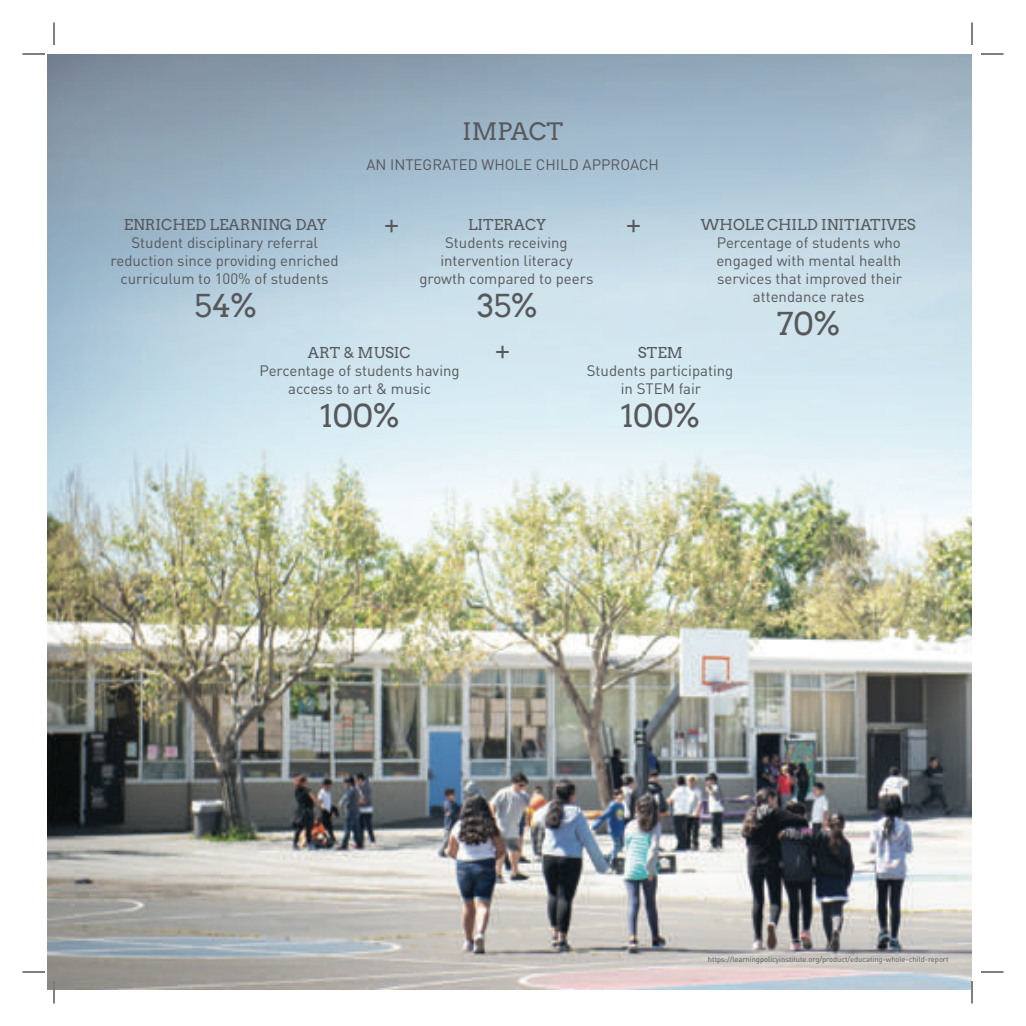
<style>
.page{position:relative;width:1026px;height:1026px;background:#fff}
.page>*{position:absolute;margin:0;border:0;box-sizing:border-box;transform-origin:0 0}
.t1{font:31.5px "Arvo";letter-spacing:-.01em;color:#57585a}
.t2{font:30px "DIN";color:#57585a}
.t3{font:24px "Arvo";color:#57585a}
.t4{font:15px/18px "DIN";color:#57585a;text-align:center}
.t5{font:15px "Arvo";color:#57585a}
.t6{font:7.5px "DIN";color:#57585a}
</style>
<div class="page">
<img style="left:48px;top:54px;width:924px;height:935px">
<hr style="left:53px;top:981px;width:2px;height:23px;background:#fff">
<hr style="left:971px;top:981px;width:2px;height:23px;background:#fff">
<svg style="left:22px;top:54px;width:23px;height:1px"></svg>
<svg style="left:981px;top:54px;width:23px;height:1px"></svg>
<svg style="left:22px;top:972px;width:23px;height:1px"></svg>
<svg style="left:981px;top:972px;width:23px;height:1px"></svg>
<svg style="left:54px;top:22px;width:1px;height:23px"></svg>
<svg style="left:54px;top:981px;width:1px;height:23px"></svg>
<svg style="left:972px;top:22px;width:1px;height:23px"></svg>
<svg style="left:972px;top:981px;width:1px;height:23px"></svg>
<h3 class="t3" style="left:463px;top:117px;width:102px">IMPACT</h3>
<p class="t5" style="left:124px;top:215px;width:205px">ENRICHED LEARNING DAY</p>
<p class="t4" style="left:111px;top:233px;width:230px">Student disciplinary referral reduction since providing enriched curriculum to 100% of students</p>
<h1 class="t1" style="left:194px;top:286px;width:64px">54%</h1>
<p class="t4" style="left:366px;top:155px;width:294px">AN INTEGRATED WHOLE CHILD APPROACH</p>
<p class="t5" style="left:468px;top:215px;width:80px">LITERACY</p>
<p class="t4" style="left:419px;top:233px;width:176px">Students receiving intervention literacy growth compared to peers</p>
<h1 class="t1" style="left:477px;top:286px;width:62px">35%</h1>
<h2 class="t2" style="left:384px;top:204px;width:17px">+</h2>
<h2 class="t2" style="left:626px;top:204px;width:17px">+</h2>
<p class="t5" style="left:701px;top:215px;width:216px">WHOLE CHILD INITIATIVES</p>
<p class="t4" style="left:716px;top:233px;width:187px">Percentage of students who engaged with mental health services that improved their attendance rates</p>
<h1 class="t1" style="left:777px;top:304px;width:64px">70%</h1>
<p class="t5" style="left:308px;top:343px;width:104px">ART &amp; MUSIC</p>
<p class="t4" style="left:259px;top:361px;width:202px">Percentage of students having access to art &amp; music</p>
<h1 class="t1" style="left:320px;top:396px;width:81px">100%</h1>
<h2 class="t2" style="left:495px;top:330px;width:17px">+</h2>
<p class="t5" style="left:638px;top:343px;width:46px">STEM</p>
<p class="t4" style="left:587px;top:361px;width:148px">Students participating in STEM fair</p>
<h1 class="t1" style="left:620px;top:396px;width:81px">100%</h1>
<p class="t6" style="left:708px;top:954px;width:242px">https://learningpolicyinstitute.org/product/educating-whole-child-report</p>
</div>
